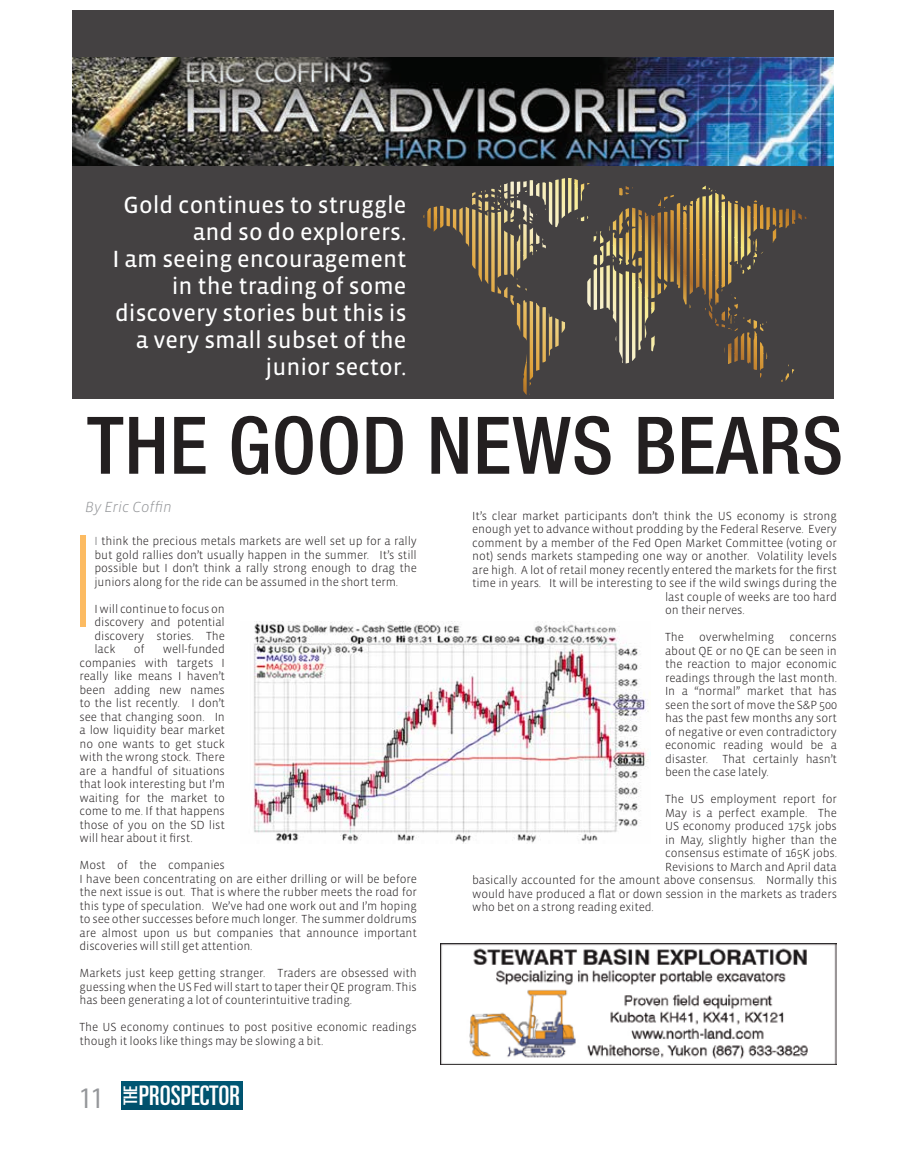
<style>
.page{position:relative;width:918px;height:1156px;background:#fff}
.page>*{position:absolute;margin:0;border:0;box-sizing:border-box;transform-origin:0 0}
.t1{font:100 condensed 127.5px "Helvetica Neue LT Std";color:#fcbb62}
.t2{font:500 condensed 79.5px "Helvetica Neue LT Std";color:#231f20}
.t3{font:condensed 30px "Myriad Pro";color:#95979a}
.t4{font:ultra-condensed 27px "Univers LT Std";color:#fff}
.t5{font:24px/27px "Vista Sans OT";color:#fff;text-align:right}
.t6{font:ultra-condensed 18.6px "Univers LT Std";color:#fff}
.t7{font:italic 300 15px "Vista Sans OT";color:#95979a}
.t8{font:300 12px/13.5px "Vista Sans OT";letter-spacing:-.01em;color:#231f20;text-align:justify}
.s1{color:#6c6d70}
</style>
<div class="page">
<div style="left:72px;top:10px;width:761px;height:389px;background:#444142"></div>
<img style="left:440px;top:943px;width:397px;height:121px">
<img style="left:72px;top:58px;width:761px;height:108px">
<img style="left:253px;top:622px;width:396px;height:221px">
<svg style="left:423px;top:178px;width:384px;height:217px"></svg>
<div style="left:122px;top:1081px;width:120px;height:28px;background:#005370"></div>
<h3 class="t5" style="left:112px;top:192px;width:296px">Gold continues to struggle and so do explorers.<br>I am seeing encouragement in the trading of some discovery stories but this is a very small subset of the junior sector.</h3>
<h2 class="t2" style="left:87px;top:398px;width:41px">THE</h2>
<h2 class="t2" style="left:228px;top:398px;width:44px">GOOD</h2>
<h2 class="t2" style="left:427px;top:398px;width:92px">NEWS</h2>
<h2 class="t2" style="left:634px;top:398px;width:85px">BEARS</h2>
<p class="t7" style="left:85px;top:499px;width:88px">By Eric Coffin</p>
<h1 class="t1" style="left:72px;top:510px;width:7px">I</h1>
<p class="t8" style="left:94px;top:534px;width:324px"><span class="s1">I</span> think the precious metals markets are well set up for a rally but gold rallies don’t usually happen in the summer. It’s still possible but I don’t think a rally strong enough to drag the juniors along for the ride can be assumed in the short term.</p>
<p class="t8" style="left:94px;top:602px;width:132px">I will continue to focus on discovery and potential discovery stories. The lack</p>
<p class="t8" style="left:80px;top:642px;width:147px;text-indent:83px">well-funded companies with targets I really like means I haven’t been adding new names to the list recently. I don’t see that changing soon. In a low liquidity bear market no one wants to get stuck with the wrong stock. There are a handful of situations that look interesting but I’m waiting for the market to come to me. If that happens those of you on the SD list will hear about it first.</p>
<p class="t8" style="left:80px;top:858px;width:339px;text-align:left">Most of the companies<br>I have been concentrating on are either drilling or will be before the next issue is out. That is where the rubber meets the road for this type of speculation. We’ve had one work out and I’m hoping to see other successes before much longer. The summer doldrums are almost upon us but companies that announce important discoveries will still get attention.</p>
<p class="t8" style="left:80px;top:966px;width:339px">Markets just keep getting stranger. Traders are obsessed with guessing when the US Fed will start to taper their QE program. This has been generating a lot of counterintuitive trading.</p>
<p class="t8" style="left:80px;top:1020px;width:339px">The US economy continues to post positive economic readings though it looks like things may be slowing a bit.</p>
<p class="t8" style="left:134px;top:642px;width:12px">of</p>
<h3 class="t3" style="left:80px;top:1080px;width:25px">11</h3>
<h3 class="t6" style="left:120px;top:1105px;width:21px;rotate:-90deg">THE</h3>
<h3 class="t4" style="left:139px;top:1080px;width:103px">PROSPECTOR</h3>
<p class="t8" style="left:472px;top:509px;width:366px">It’s clear market participants don’t think the US economy is strong</p>
<p class="t8" style="left:472px;top:522px;width:366px">enough yet to advance without prodding by the Federal Reserve. Every</p>
<p class="t8" style="left:472px;top:536px;width:366px">comment by a member of the Fed Open Market Committee (voting or</p>
<p class="t8" style="left:472px;top:549px;width:366px">not) sends markets stampeding one way or another. Volatility levels</p>
<p class="t8" style="left:472px;top:563px;width:366px">are high. A lot of retail money recently entered the markets for the first</p>
<p class="t8" style="left:472px;top:576px;width:366px">time in years. It will be interesting to see if the wild swings during the</p>
<p class="t8" style="left:665px;top:590px;width:173px">last couple of weeks are too hard</p>
<p class="t8" style="left:665px;top:603px;width:81px">on their nerves.</p>
<p class="t8" style="left:665px;top:630px;width:20px">The</p>
<p class="t8" style="left:699px;top:630px;width:76px">overwhelming</p>
<p class="t8" style="left:665px;top:630px;width:173px;text-indent:124px">concerns about QE or no QE can be seen in the reaction to major economic readings through the last month.<br>In a “normal” market that has seen the sort of move the S&amp;P 500 has the past few months any sort of negative or even contradictory economic reading would be a disaster. That certainly hasn’t been the case lately.</p>
<p class="t8" style="left:665px;top:792px;width:173px">The US employment report for</p>
<p class="t8" style="left:665px;top:806px;width:173px">May is a perfect example. The</p>
<p class="t8" style="left:665px;top:819px;width:173px">US economy produced 175k jobs</p>
<p class="t8" style="left:665px;top:833px;width:173px">in May, slightly higher than the</p>
<p class="t8" style="left:665px;top:846px;width:173px">consensus estimate of 165K jobs.</p>
<p class="t8" style="left:665px;top:860px;width:173px">Revisions to March and April data</p>
<p class="t8" style="left:472px;top:873px;width:366px">basically accounted for the amount above consensus. Normally this</p>
<p class="t8" style="left:472px;top:887px;width:366px">would have produced a flat or down session in the markets as traders</p>
<p class="t8" style="left:472px;top:900px;width:183px">who bet on a strong reading exited.</p>
</div>
